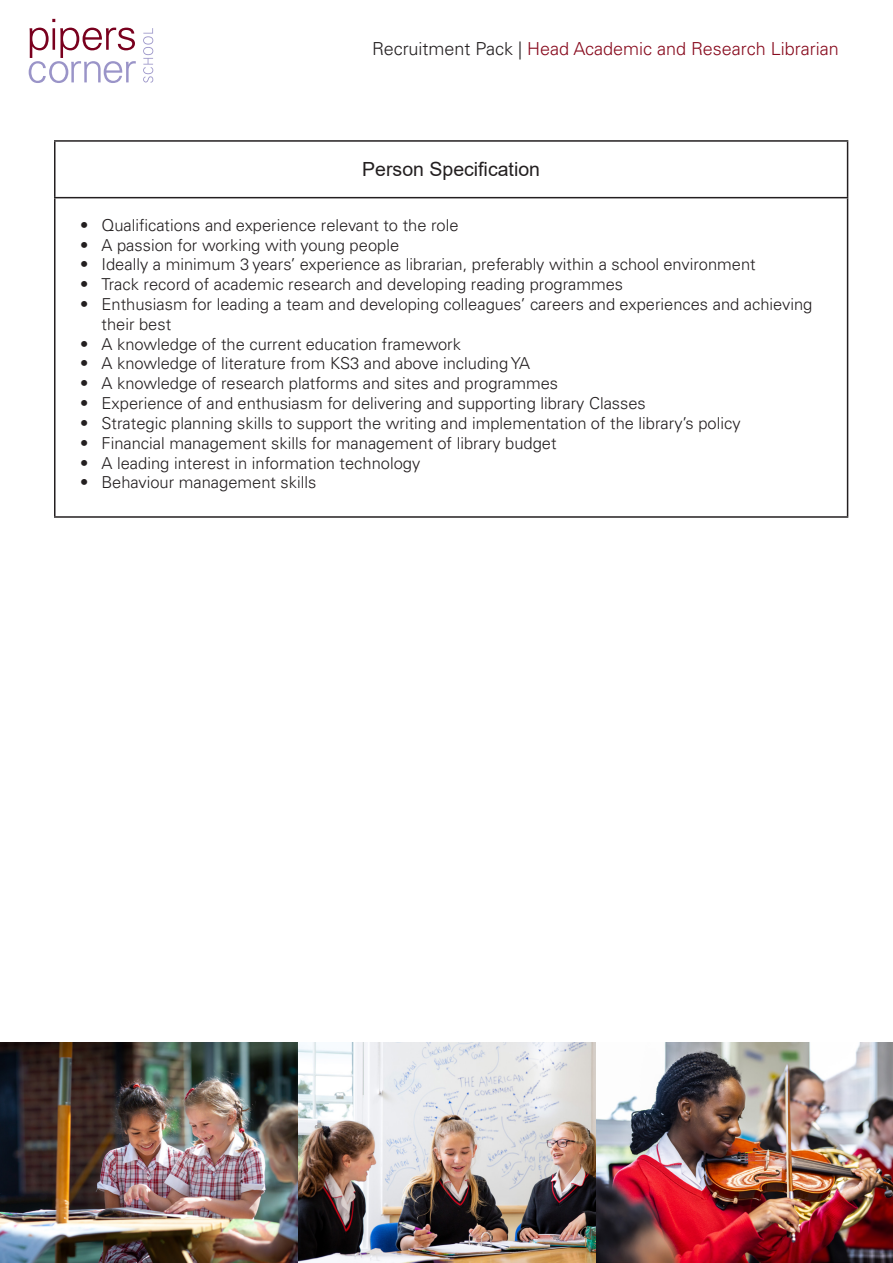
<style>
.page{position:relative;width:893px;height:1263px;background:#fff}
.page>*{position:absolute;margin:0;border:0;box-sizing:border-box;transform-origin:0 0}
.Table_bold{font:19.5px "Arial";color:#231f20}
.t1{font:300 18px "Univers LT Pro 45";color:#880b1e}
.t2{font:300 16.5px/19.8px "Univers LT Pro 45";color:#231f20}
.s1{color:#231f20}
</style>
<div class="page">
<hr style="left:847px;top:142px;width:1px;height:55px;background:#231f20">
<hr style="left:847px;top:198px;width:1px;height:318px;background:#231f20">
<hr style="left:54px;top:140px;width:794px;height:2px;background:#231f20">
<hr style="left:54px;top:142px;width:2px;height:55px;background:#231f20">
<hr style="left:54px;top:197px;width:794px;height:1px;background:#231f20">
<hr style="left:54px;top:198px;width:2px;height:318px;background:#231f20">
<hr style="left:54px;top:516px;width:794px;height:2px;background:#231f20">
<img style="left:0;top:1042px;width:893px;height:221px">
<svg style="left:29px;top:28px;width:107px;height:55px"></svg>
<svg style="left:143px;top:28px;width:10px;height:55px"></svg>
<p class="t1" style="left:372px;top:37px;width:468px"><span class="s1">Recruitment Pack |</span> Head Academic and Research Librarian</p>
<p class="Table_bold" style="left:362px;top:156px;width:179px">Person Specification</p>
<p class="t2" style="left:80px;top:215px;width:380px">• Qualifications and experience relevant to the role</p>
<p class="t2" style="left:80px;top:234px;width:320px">• A passion for working with young people</p>
<p class="t2" style="left:80px;top:254px;width:677px">• Ideally a minimum 3 years’ experience as librarian, preferably within a school environment</p>
<p class="t2" style="left:80px;top:274px;width:544px">• Track record of academic research and developing reading programmes</p>
<p class="t2" style="left:102px;top:294px;width:712px;text-indent:-21px">• Enthusiasm for leading a team and developing colleagues’ careers and experiences and achieving their best</p>
<p class="t2" style="left:80px;top:333px;width:382px">• A knowledge of the current education framework</p>
<p class="t2" style="left:80px;top:353px;width:451px">• A knowledge of literature from KS3 and above including YA</p>
<p class="t2" style="left:80px;top:373px;width:479px">• A knowledge of research platforms and sites and programmes</p>
<p class="t2" style="left:80px;top:393px;width:567px">• Experience of and enthusiasm for delivering and supporting library Classes</p>
<p class="t2" style="left:80px;top:413px;width:662px">• Strategic planning skills to support the writing and implementation of the library’s policy</p>
<p class="t2" style="left:80px;top:432px;width:478px">• Financial management skills for management of library budget</p>
<p class="t2" style="left:80px;top:452px;width:342px">• A leading interest in information technology</p>
<p class="t2" style="left:80px;top:472px;width:238px">• Behaviour management skills</p>
</div>
